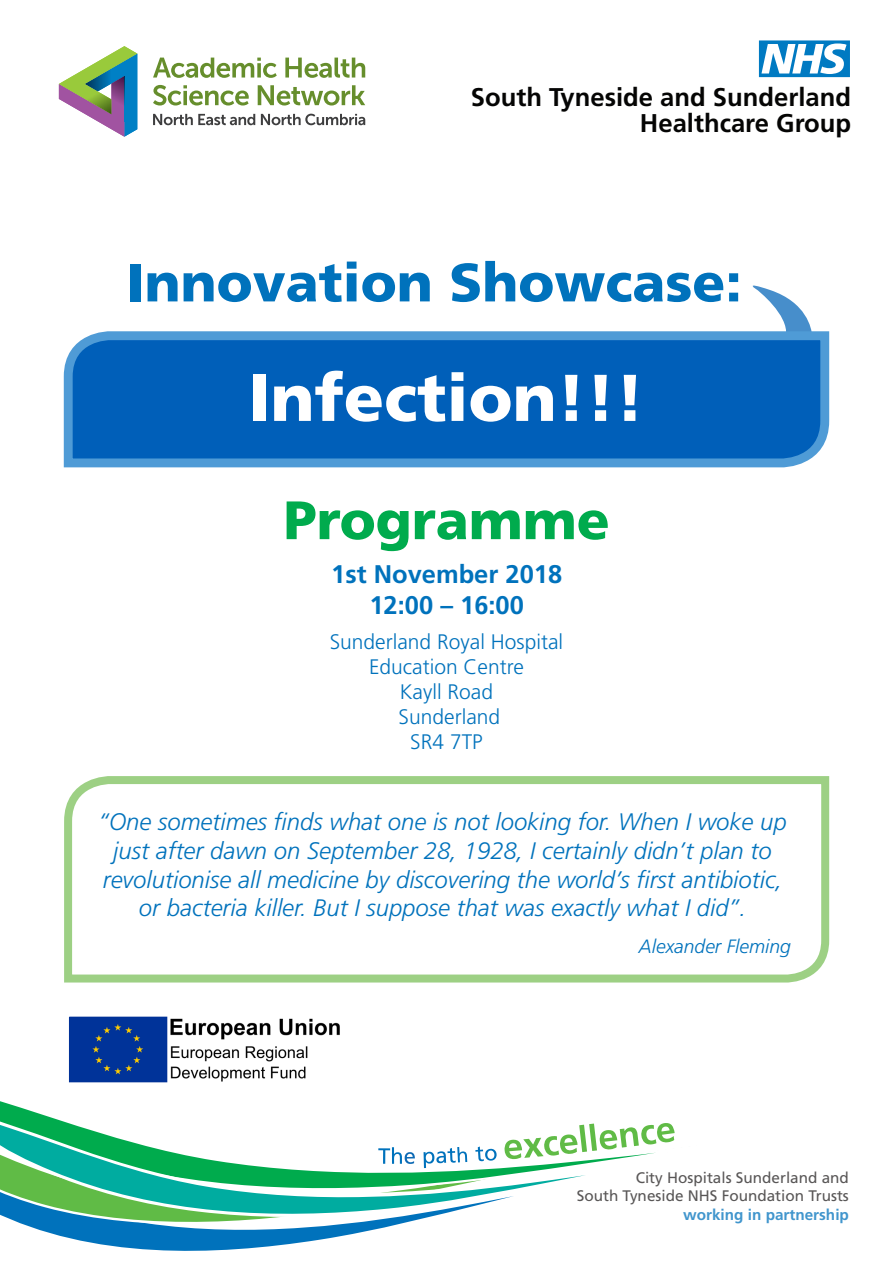
<style>
.page{position:relative;width:893px;height:1263px;background:#fff}
.page>*{position:absolute;margin:0;border:0;box-sizing:border-box;transform-origin:0 0}
.t1{font:900 66px "Frutiger";color:#fff}
.t2{font:900 54px "Frutiger";color:#0072bc}
.t3{font:900 54px "Frutiger";color:#00ab4d}
.t4{font:700 25.65px/26.7px "Frutiger";color:#050504;text-align:right}
.t5{font:700 25.5px "Frutiger";color:#0072bc}
.t6{font:italic 300 23.85px/28.7px "Frutiger";color:#0072bc;text-align:center}
.t7{font:300 21px "Frutiger";color:#0072bc}
.t8{font:italic 300 19.2px "Frutiger";color:#0072bc}
.t9{font:15.3px/18.3px "Frutiger";color:rgb(33 30 30/.75);text-align:right}
.t10{font:700 15.3px "Frutiger";color:rgb(0 114 188/.75)}
</style>
<div class="page">
<svg style="left:61px;top:1236px;width:280px;height:15px;fill:#0072bc"></svg>
<svg style="left:22px;top:1224px;width:377px;height:12px"></svg>
<svg style="left:12px;top:1220px;width:404px;height:4px"></svg>
<svg style="left:0;top:1101px;width:615px;height:119px"></svg>
<svg style="left:378px;top:1147px;width:37px;height:17px"></svg>
<svg style="left:424px;top:1147px;width:43px;height:21px"></svg>
<svg style="left:475px;top:1146px;width:22px;height:15px"></svg>
<svg style="left:504px;top:1123px;width:171px;height:36px"></svg>
<svg style="left:153px;top:58px;width:124px;height:20px"></svg>
<svg style="left:285px;top:58px;width:80px;height:20px"></svg>
<svg style="left:153px;top:85px;width:96px;height:21px"></svg>
<svg style="left:258px;top:85px;width:107px;height:21px"></svg>
<svg style="left:153px;top:114px;width:102px;height:11px"></svg>
<svg style="left:261px;top:114px;width:104px;height:11px"></svg>
<svg style="left:59px;top:46px;width:78px;height:91px"></svg>
<img style="left:104px;top:54px;width:33px;height:19px">
<img style="left:97px;top:99px;width:14px;height:7px">
<img style="left:97px;top:106px;width:14px;height:8px">
<svg style="left:759px;top:40px;width:91px;height:37px"></svg>
<svg style="left:64px;top:776px;width:766px;height:207px"></svg>
<svg style="left:68px;top:1018px;width:100px;height:65px"></svg>
<img style="left:69px;top:1016px;width:271px;height:66px">
<svg style="left:752px;top:285px;width:59px;height:42px"></svg>
<svg style="left:63px;top:327px;width:767px;height:141px;background:#166ec0"></svg>
<p class="t4" style="left:471px;top:83px;width:382px">South Tyneside and Sunderland<br>Healthcare Group</p>
<p class="t2" style="left:126px;top:250px;width:617px">Innovation Showcase:</p>
<p class="t1" style="left:248px;top:358px;width:398px">Infection!!!</p>
<p class="t3" style="left:284px;top:488px;width:328px">Programme</p>
<p class="t5" style="left:331px;top:559px;width:233px">1st November 2018</p>
<p class="t5" style="left:369px;top:590px;width:156px">12:00 – 16:00</p>
<p class="t7" style="left:330px;top:629px;width:235px">Sunderland Royal Hospital</p>
<p class="t7" style="left:369px;top:655px;width:156px">Education Centre</p>
<p class="t7" style="left:400px;top:680px;width:95px">Kayll Road</p>
<p class="t7" style="left:399px;top:705px;width:103px">Sunderland</p>
<p class="t7" style="left:410px;top:730px;width:74px">SR4 7TP</p>
<p class="t6" style="left:98px;top:808px;width:690px">“One sometimes finds what one is not looking for. When I woke up just after dawn on September 28, 1928, I certainly didn’t plan to revolutionise all medicine by discovering the world’s first antibiotic, or bacteria killer. But I suppose that was exactly what I did”.</p>
<p class="t8" style="left:639px;top:935px;width:153px">Alexander Fleming</p>
<p class="t9" style="left:577px;top:1168px;width:274px">City Hospitals Sunderland and<br>South Tyneside NHS Foundation Trusts</p>
<p class="t10" style="left:683px;top:1205px;width:167px">working in partnership</p>
</div>
